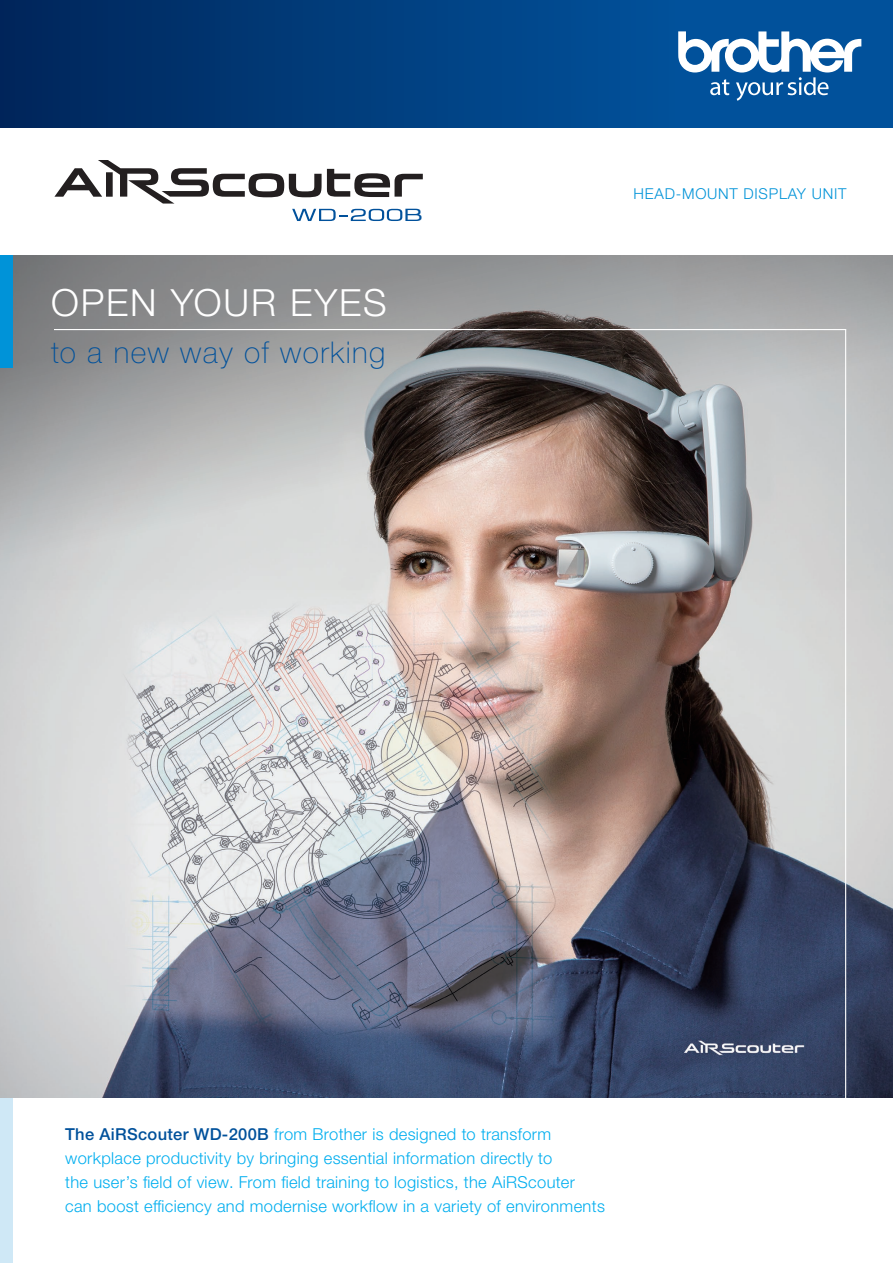
<style>
.page{position:relative;width:893px;height:1263px;background:#fff}
.page>*{position:absolute;margin:0;border:0;box-sizing:border-box;transform-origin:0 0}
.t1{font:300 37.5px "Helvetica Neue LTW1 G";letter-spacing:.05em;color:#fff}
.t2{font:100 30px "Helvetica Neue LTW1 G";letter-spacing:.05em;color:#01519b}
.t3{font:expanded 16.65px "Epsom";color:#01519b}
.t4{font:300 16.5px "Helvetica Neue LTW1 G";letter-spacing:.02em;color:#00aeef}
.t5{font:300 15px "Helvetica Neue LTW1 G";letter-spacing:.05em;color:#0093d8}
.s1{font-weight:500;color:#01519b}
</style>
<div class="page">
<div style="left:0;top:1097px;width:13px;height:166px;background:#cfe8f6"></div>
<img style="left:0;top:590px;width:893px;height:507px">
<svg style="left:0;top:255px;width:893px;height:335px"></svg>
<div style="left:0;top:0;width:685px;height:128px;background:linear-gradient(to right,#00265a,#01529c)"></div>
<div style="left:685px;top:0;width:208px;height:128px;background:#01519b"></div>
<svg style="left:678px;top:31px;width:183px;height:70px"></svg>
<svg style="left:54px;top:160px;width:369px;height:61px"></svg>
<hr style="left:54px;top:329px;width:792px;height:1px;background:#fff">
<div style="left:0;top:255px;width:13px;height:112px;background:#0093d8"></div>
<hr style="left:845px;top:330px;width:1px;height:882px;background:#fff">
<p class="t3" style="left:403px;top:204px;width:21px">B</p>
<p class="t1" style="left:51px;top:280px;width:337px">OPEN YOUR EYES</p>
<p class="t2" style="left:51px;top:334px;width:336px">to a new way of working</p>
<p class="t5" style="left:634px;top:184px;width:214px">HEAD-MOUNT DISPLAY UNIT</p>
<p class="t4" style="left:65px;top:1124px;width:487px"><span class="s1">The AiRScouter WD-200B</span> from Brother is designed to transform</p>
<p class="t4" style="left:65px;top:1148px;width:489px">workplace productivity by bringing essential information directly to</p>
<p class="t4" style="left:65px;top:1172px;width:511px">the user’s field of view. From field training to logistics, the AiRScouter</p>
<p class="t4" style="left:65px;top:1196px;width:541px">can boost efficiency and modernise workflow in a variety of environments</p>
</div>
